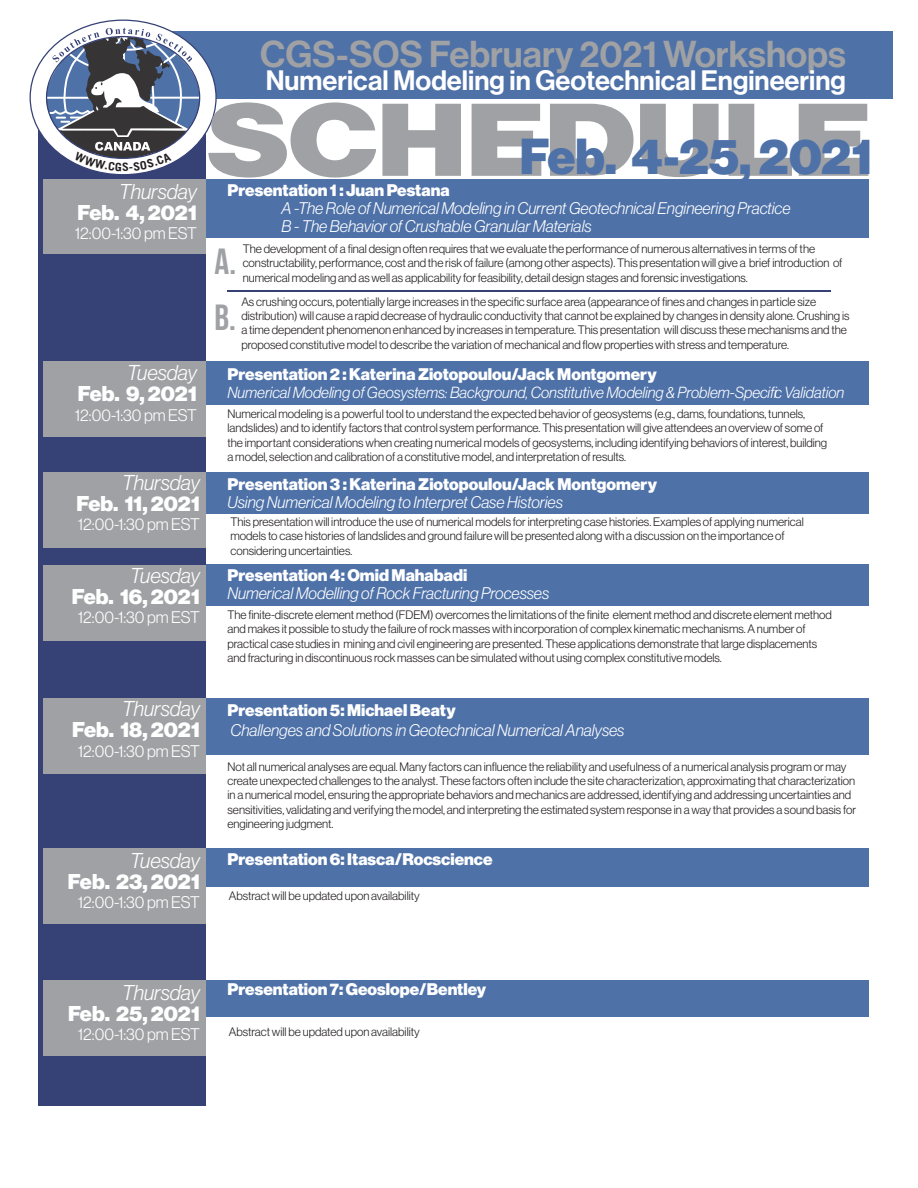
<style>
.page{position:relative;width:918px;height:1188px;background:#fff}
.page>*{position:absolute;margin:0;border:0;box-sizing:border-box;transform-origin:0 0}
.t1{font:49.5px "N Haas Grotesk DS Pro 95 Blk";color:#4e71a8}
.t2{font:36.6px "N Haas Grotesk DS Pro 65 Md";color:#9fa1a4}
.t3{font:36.45px/55.5px "Bebas Neue";color:#9fa1a4}
.t4{font:27.45px "N Haas Grotesk DS Pro 65 Md";color:#fff}
.t5{font:21px "N Haas Grotesk DS Pro 95 Blk";color:#fff}
.t6{font:21px "N Haas Grotesk DS Pro 46 Lt It";color:#fff}
.t7{font:16.5px/18px "N Haas Grotesk DS Pro 46 Lt It";color:#fff}
.t8{font:16.5px "N Haas Grotesk DS Pro 95 Blk";color:#fff}
.t9{font:16.5px "N Haas Grotesk DS Pro 45 Lt";color:#fff}
.t10{font:15.75px "N Haas Grotesk DS Pro 46 Lt It";color:#fff}
.t11{font:12px/14.4px "N Haas Grotesk DS Pro 45 Lt";color:#231f20}
</style>
<div class="page">
<div style="left:38px;top:97px;width:168px;height:1009px;background:#364175"></div>
<div style="left:114px;top:32px;width:779px;height:67px;background:#4e71a8"></div>
<div style="left:206px;top:362px;width:662px;height:43px;background:#4e71a8"></div>
<div style="left:43px;top:362px;width:162px;height:75px;background:#9fa1a4"></div>
<div style="left:206px;top:472px;width:662px;height:42px;background:#4e71a8"></div>
<div style="left:43px;top:472px;width:162px;height:75px;background:#9fa1a4"></div>
<div style="left:206px;top:565px;width:662px;height:41px;background:#4e71a8"></div>
<div style="left:43px;top:565px;width:162px;height:75px;background:#9fa1a4"></div>
<div style="left:206px;top:698px;width:662px;height:56px;background:#4e71a8"></div>
<div style="left:43px;top:698px;width:162px;height:76px;background:#9fa1a4"></div>
<div style="left:206px;top:848px;width:662px;height:39px;background:#4e71a8"></div>
<div style="left:43px;top:848px;width:162px;height:76px;background:#9fa1a4"></div>
<div style="left:206px;top:179px;width:662px;height:58px;background:#4e71a8"></div>
<div style="left:43px;top:179px;width:162px;height:74px;background:#9fa1a4"></div>
<div style="left:206px;top:980px;width:662px;height:37px;background:#4e71a8"></div>
<div style="left:43px;top:980px;width:162px;height:76px;background:#9fa1a4"></div>
<svg style="left:382px;top:104px;width:79px;height:72px"></svg>
<svg style="left:472px;top:104px;width:69px;height:72px"></svg>
<svg style="left:550px;top:104px;width:84px;height:72px"></svg>
<svg style="left:640px;top:104px;width:79px;height:73px"></svg>
<svg style="left:729px;top:104px;width:63px;height:72px"></svg>
<svg style="left:799px;top:104px;width:69px;height:72px"></svg>
<hr style="left:228px;top:290px;width:603px;height:1px;background:#364175">
<svg style="left:30px;top:20px;width:346px;height:158px"></svg>
<h2 class="t2" style="left:260px;top:33px;width:587px">CGS-SOS February 2021 Workshops</h2>
<h3 class="t4" style="left:266px;top:65px;width:582px">Numerical Modeling in Geotechnical Engineering</h3>
<h3 class="t6" style="left:119px;top:180px;width:79px">Thursday</h3>
<h3 class="t5" style="left:78px;top:200px;width:121px">Feb. 4, 2021</h3>
<h3 class="t9" style="left:75px;top:224px;width:123px">12:00-1:30 pm EST</h3>
<h3 class="t6" style="left:127px;top:361px;width:71px">Tuesday</h3>
<h3 class="t5" style="left:78px;top:382px;width:121px">Feb. 9, 2021</h3>
<h3 class="t9" style="left:75px;top:406px;width:123px">12:00-1:30 pm EST</h3>
<h3 class="t6" style="left:122px;top:471px;width:79px">Thursday</h3>
<h3 class="t5" style="left:76px;top:491px;width:125px">Feb. 11, 2021</h3>
<h3 class="t9" style="left:78px;top:515px;width:123px">12:00-1:30 pm EST</h3>
<h3 class="t6" style="left:130px;top:564px;width:71px">Tuesday</h3>
<h3 class="t5" style="left:72px;top:584px;width:130px">Feb. 16, 2021</h3>
<h3 class="t9" style="left:78px;top:608px;width:123px">12:00-1:30 pm EST</h3>
<h3 class="t6" style="left:122px;top:697px;width:79px">Thursday</h3>
<h3 class="t5" style="left:72px;top:718px;width:129px">Feb. 18, 2021</h3>
<h3 class="t9" style="left:78px;top:742px;width:123px">12:00-1:30 pm EST</h3>
<h3 class="t6" style="left:130px;top:849px;width:71px">Tuesday</h3>
<h3 class="t5" style="left:68px;top:869px;width:133px">Feb. 23, 2021</h3>
<h3 class="t9" style="left:78px;top:893px;width:123px">12:00-1:30 pm EST</h3>
<h1 class="t1" style="left:520px;top:128px;width:354px">Feb. 4-25, 2021</h1>
<h3 class="t8" style="left:227px;top:180px;width:224px">Presentation 1 : Juan Pestana</h3>
<h3 class="t7" style="left:281px;top:199px;width:511px">A -The Role of Numerical Modeling in Current Geotechnical Engineering Practice<br>B - The Behavior of Crushable Granular Materials</h3>
<p class="t11" style="left:243px;top:242px;width:601px">The development of a final design often requires that we evaluate the performance of numerous alternatives in terms of the constructability, performance, cost and the risk of failure (among other aspects). This presentation will give a brief introduction of numerical modeling and as well as applicability for feasibility, detail design stages and forensic investigations.</p>
<p class="t11" style="left:241px;top:294px;width:610px">As crushing occurs, potentially large increases in the specific surface area (appearance of fines and changes in particle size distribution) will cause a rapid decrease of hydraulic conductivity that cannot be explained by changes in density alone. Crushing is a time dependent phenomenon enhanced by increases in temperature. This presentation will discuss these mechanisms and the proposed constitutive model to describe the variation of mechanical and flow properties with stress and temperature.</p>
<h3 class="t8" style="left:227px;top:365px;width:431px">Presentation 2 : Katerina Ziotopoulou/Jack Montgomery</h3>
<h3 class="t10" style="left:227px;top:384px;width:618px">Numerical Modeling of Geosystems: Background, Constitutive Modeling &amp; Problem-Specific Validation</h3>
<p class="t11" style="left:227px;top:407px;width:601px">Numerical modeling is a powerful tool to understand the expected behavior of geosystems (e.g., dams, foundations, tunnels, landslides) and to identify factors that control system performance. This presentation will give attendees an overview of some of the important considerations when creating numerical models of geosystems, including identifying behaviors of interest, building a model, selection and calibration of a constitutive model, and interpretation of results.</p>
<h3 class="t8" style="left:227px;top:474px;width:431px">Presentation 3 : Katerina Ziotopoulou/Jack Montgomery</h3>
<h3 class="t7" style="left:227px;top:493px;width:337px">Using Numerical Modeling to Interpret Case Histories</h3>
<p class="t11" style="left:230px;top:515px;width:575px">This presentation will introduce the use of numerical models for interpreting case histories. Examples of applying numerical models to case histories of landslides and ground failure will be presented along with a discussion on the importance of considering uncertainties.</p>
<h3 class="t8" style="left:227px;top:566px;width:241px">Presentation 4: Omid Mahabadi</h3>
<h3 class="t7" style="left:227px;top:584px;width:323px">Numerical Modelling of Rock Fracturing Processes</h3>
<p class="t11" style="left:227px;top:608px;width:606px">The finite-discrete element method (FDEM) overcomes the limitations of the finite element method and discrete element method and makes it possible to study the failure of rock masses with incorporation of complex kinematic mechanisms. A number of practical case studies in mining and civil engineering are presented. These applications demonstrate that large displacements and fracturing in discontinuous rock masses can be simulated without using complex constitutive models.</p>
<h3 class="t8" style="left:227px;top:701px;width:230px">Presentation 5: Michael Beaty</h3>
<h3 class="t3" style="left:215px;top:234px;width:23px">A.<br>B.</h3>
<h3 class="t7" style="left:231px;top:721px;width:396px">Challenges and Solutions in Geotechnical Numerical Analyses</h3>
<p class="t11" style="left:227px;top:759px;width:630px">Not all numerical analyses are equal. Many factors can influence the reliability and usefulness of a numerical analysis program or may create unexpected challenges to the analyst. These factors often include the site characterization, approximating that characterization in a numerical model, ensuring the appropriate behaviors and mechanics are addressed, identifying and addressing uncertainties and sensitivities, validating and verifying the model, and interpreting the estimated system response in a way that provides a sound basis for engineering judgment.</p>
<h3 class="t8" style="left:227px;top:849px;width:267px">Presentation 6: Itasca/Rocscience</h3>
<p class="t11" style="left:229px;top:888px;width:192px">Abstract will be updated upon availability</p>
<h3 class="t6" style="left:122px;top:981px;width:79px">Thursday</h3>
<h3 class="t5" style="left:68px;top:1001px;width:133px">Feb. 25, 2021</h3>
<h3 class="t9" style="left:78px;top:1025px;width:123px">12:00-1:30 pm EST</h3>
<h3 class="t8" style="left:227px;top:980px;width:260px">Presentation 7: Geoslope/Bentley</h3>
<p class="t11" style="left:229px;top:1025px;width:192px">Abstract will be updated upon availability</p>
</div>
